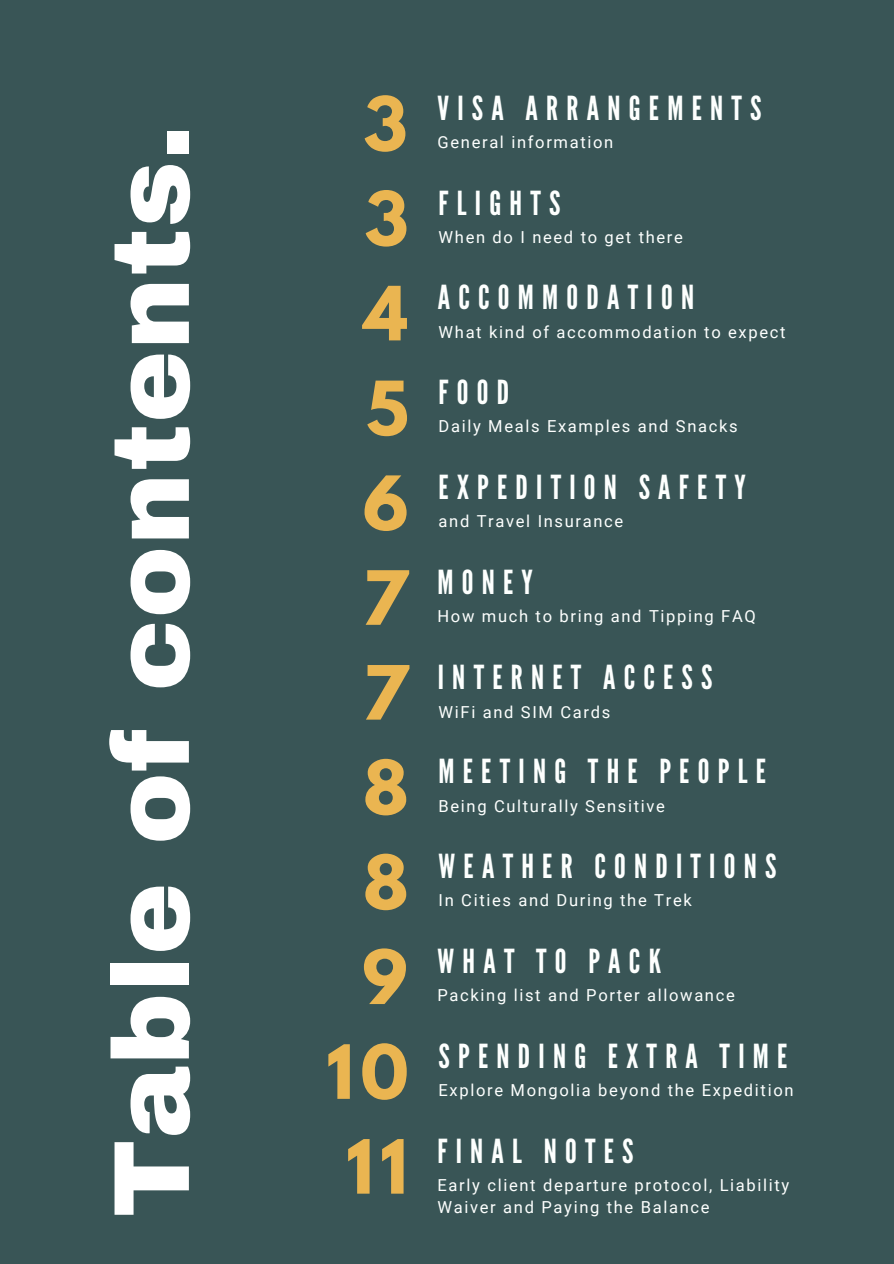
<style>
.page{position:relative;width:894px;height:1264px;background:#fff}
.page>*{position:absolute;margin:0;border:0;box-sizing:border-box;transform-origin:0 0}
.t1{font:900 108px "Archivo";letter-spacing:.01em;color:#fff}
.t2{font:700 66.15px "League Spartan";color:#eab551}
.t3{font:33.15px "League Gothic";letter-spacing:.25em;color:#fdfffe}
.t4{font:16.5px/22.5px "Roboto";letter-spacing:.1em;color:#fdfffe}
</style>
<div class="page">
<div style="left:0;top:0;width:893px;height:1263px;background:#395556"></div>
<h1 class="t1" style="left:94px;top:1217px;width:1094px;rotate:-90deg">Table of contents.</h1>
<h2 class="t2" style="left:363px;top:91px;width:46px">3</h2>
<h3 class="t3" style="left:437px;top:89px;width:325px">VISA ARRANGEMENTS</h3>
<p class="t4" style="left:437px;top:131px;width:177px">General information</p>
<h2 class="t2" style="left:364px;top:186px;width:46px">3</h2>
<h3 class="t3" style="left:438px;top:183px;width:123px">FLIGHTS</h3>
<p class="t4" style="left:438px;top:226px;width:246px">When do I need to get there</p>
<h2 class="t2" style="left:363px;top:281px;width:46px">4</h2>
<h3 class="t3" style="left:437px;top:278px;width:258px">ACCOMMODATION</h3>
<p class="t4" style="left:438px;top:321px;width:348px">What kind of accommodation to expect</p>
<h2 class="t2" style="left:366px;top:375px;width:44px">5</h2>
<h3 class="t3" style="left:438px;top:373px;width:72px">FOOD</h3>
<p class="t4" style="left:438px;top:415px;width:300px">Daily Meals Examples and Snacks</p>
<h2 class="t2" style="left:363px;top:470px;width:47px">6</h2>
<h3 class="t3" style="left:438px;top:468px;width:308px">EXPEDITION SAFETY</h3>
<p class="t4" style="left:438px;top:510px;width:186px">and Travel Insurance</p>
<h2 class="t2" style="left:362px;top:565px;width:47px">7</h2>
<h3 class="t3" style="left:437px;top:563px;width:97px">MONEY</h3>
<p class="t4" style="left:437px;top:605px;width:320px">How much to bring and Tipping FAQ</p>
<h2 class="t2" style="left:362px;top:660px;width:47px">7</h2>
<h3 class="t3" style="left:437px;top:657px;width:276px">INTERNET ACCESS</h3>
<p class="t4" style="left:438px;top:700px;width:173px">WiFi and SIM Cards</p>
<h2 class="t2" style="left:363px;top:755px;width:47px">8</h2>
<h3 class="t3" style="left:438px;top:752px;width:329px">MEETING THE PEOPLE</h3>
<p class="t4" style="left:438px;top:794px;width:228px">Being Culturally Sensitive</p>
<h2 class="t2" style="left:363px;top:849px;width:47px">8</h2>
<h3 class="t3" style="left:438px;top:847px;width:339px">WEATHER CONDITIONS</h3>
<p class="t4" style="left:438px;top:889px;width:255px">In Cities and During the Trek</p>
<h2 class="t2" style="left:362px;top:944px;width:47px">9</h2>
<h3 class="t3" style="left:437px;top:942px;width:225px">WHAT TO PACK</h3>
<p class="t4" style="left:437px;top:984px;width:299px">Packing list and Porter allowance</p>
<h2 class="t2" style="left:326px;top:1039px;width:84px">10</h2>
<h3 class="t3" style="left:438px;top:1036px;width:350px">SPENDING EXTRA TIME</h3>
<p class="t4" style="left:438px;top:1079px;width:356px">Explore Mongolia beyond the Expedition</p>
<h2 class="t2" style="left:346px;top:1134px;width:63px">11</h2>
<h3 class="t3" style="left:437px;top:1131px;width:197px">FINAL NOTES</h3>
<p class="t4" style="left:437px;top:1173px;width:353px">Early client departure protocol, Liability<br>Waiver and Paying the Balance</p>
</div>
